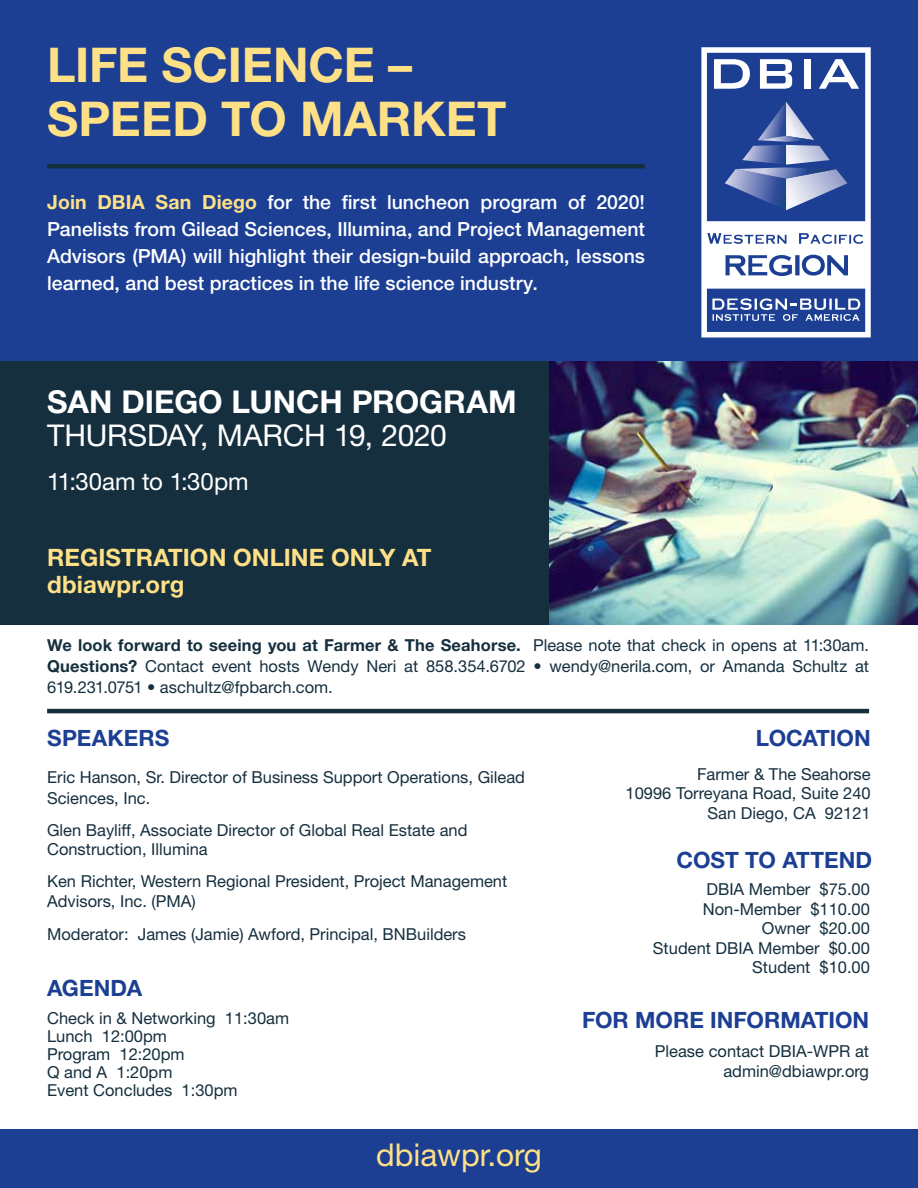
<style>
.page{position:relative;width:918px;height:1188px;background:#fff}
.page>*{position:absolute;margin:0;border:0;box-sizing:border-box;transform-origin:0 0}
.t1{font:700 48px/54px "Helvetica Neue LT Std";letter-spacing:-.005em;color:#fee087}
.t2{font:700 31.5px "Helvetica Neue LT Std";color:#fff}
.t3{font:31.5px "Helvetica Neue LT Std";color:#fee086}
.t4{font:30px "Helvetica Neue LT Std";letter-spacing:-.005em;color:#fff}
.t5{font:700 24px/27px "Helvetica Neue LT Std";color:#fee087}
.t6{font:24px "Helvetica Neue LT Std";color:#fff}
.t7{font:700 22.5px "Helvetica Neue LT Std";color:#1c3f94}
.t8{font:500 19.5px/27px "Helvetica Neue LT Std";color:#fff;text-align:justify}
.t9{font:16.5px/19.5px "Helvetica Neue LT Std";color:#152f3e}
.s1{font-weight:700;color:#fee087}
.s2{font-weight:700}
</style>
<div class="page">
<div style="left:0;top:0;width:918px;height:376px;background:#1c3f94"></div>
<div style="left:0;top:1129px;width:918px;height:59px;background:#1c3f94"></div>
<div style="left:0;top:361px;width:918px;height:264px;background:#152f3e"></div>
<hr style="left:47px;top:164px;width:598px;height:4px;background:#152f3e">
<hr style="left:47px;top:709px;width:822px;height:4px;background:#152f3e">
<svg style="left:701px;top:47px;width:170px;height:291px"></svg>
<svg style="left:725px;top:102px;width:123px;height:108px"></svg>
<svg style="left:712px;top:298px;width:148px;height:23px"></svg>
<svg style="left:706px;top:221px;width:161px;height:68px;background:#d8deec"></svg>
<svg style="left:714px;top:59px;width:36px;height:30px"></svg>
<svg style="left:760px;top:59px;width:32px;height:30px"></svg>
<div style="left:804px;top:59px;width:7px;height:30px;background:#fff"></div>
<svg style="left:819px;top:59px;width:40px;height:30px"></svg>
<img style="left:550px;top:361px;width:368px;height:264px">
<h1 class="t1" style="left:47px;top:36px;width:461px">LIFE SCIENCE –<br>SPEED TO MARKET</h1>
<p class="t8" style="left:47px;top:188px;width:599px"><span class="s1">Join DBIA San Diego</span> for the first luncheon program of 2020!<br>Panelists from Gilead Sciences, Illumina, and Project Management Advisors (PMA) will highlight their design-build approach, lessons learned, and best practices in the life science industry.</p>
<h2 class="t2" style="left:47px;top:383px;width:471px">SAN DIEGO LUNCH PROGRAM</h2>
<h3 class="t4" style="left:47px;top:418px;width:401px">THURSDAY, MARCH 19, 2020</h3>
<h3 class="t6" style="left:47px;top:467px;width:203px">11:30am to 1:30pm</h3>
<h3 class="t5" style="left:47px;top:544px;width:386px">REGISTRATION ONLINE ONLY AT dbiawpr.org</h3>
<p class="t9" style="left:47px;top:634px;width:824px;line-height:21px;text-align:justify"><span class="s2">We look forward to seeing you at Farmer &amp; The Seahorse.</span> Please note that check in opens at 11:30am.<br><span class="s2">Questions?</span> Contact event hosts Wendy Neri at 858.354.6702 • wendy@nerila.com, or Amanda Schultz at 619.231.0751 • aschultz@fpbarch.com.</p>
<h3 class="t7" style="left:47px;top:724px;width:124px">SPEAKERS</h3>
<h3 class="t7" style="left:756px;top:724px;width:116px">LOCATION</h3>
<p class="t9" style="left:47px;top:766px;width:479px;line-height:21px">Eric Hanson, Sr. Director of Business Support Operations, Gilead<br>Sciences, Inc.</p>
<p class="t9" style="left:47px;top:820px;width:422px">Glen Bayliff, Associate Director of Global Real Estate and<br>Construction, Illumina</p>
<p class="t9" style="left:47px;top:871px;width:462px">Ken Richter, Western Regional President, Project Management<br>Advisors, Inc. (PMA)</p>
<p class="t9" style="left:47px;top:924px;width:420px">Moderator: James (Jamie) Awford, Principal, BNBuilders</p>
<h3 class="t7" style="left:47px;top:974px;width:97px">AGENDA</h3>
<p class="t9" style="left:47px;top:1009px;width:244px;line-height:18px">Check in &amp; Networking 11:30am<br>Lunch 12:00pm<br>Program 12:20pm<br>Q and A 1:20pm<br>Event Concludes 1:30pm</p>
<h2 class="t3" style="left:376px;top:1136px;width:167px">dbiawpr.org</h2>
<p class="t9" style="left:626px;top:764px;width:247px;text-align:right">Farmer &amp; The Seahorse<br>10996 Torreyana Road, Suite 240<br>San Diego, CA 92121</p>
<h3 class="t7" style="left:676px;top:846px;width:197px">COST TO ATTEND</h3>
<p class="t9" style="left:653px;top:879px;width:219px;text-align:right">DBIA Member $75.00<br>Non-Member $110.00<br>Owner $20.00<br>Student DBIA Member $0.00<br>Student $10.00</p>
<h3 class="t7" style="left:582px;top:1006px;width:289px">FOR MORE INFORMATION</h3>
<p class="t9" style="left:655px;top:1041px;width:216px;text-align:right">Please contact DBIA-WPR at admin@dbiawpr.org</p>
</div>
